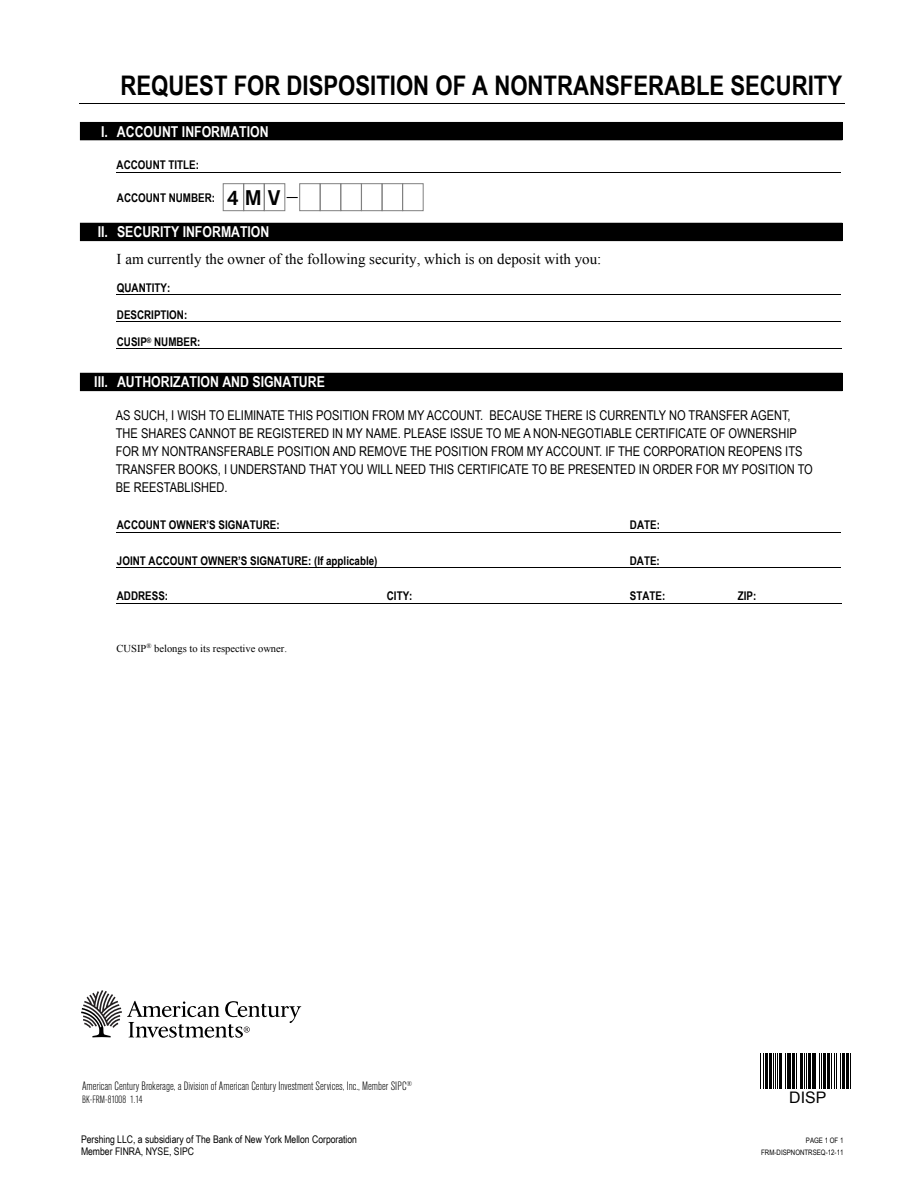
<style>
.page{position:relative;width:918px;height:1188px;background:#fff}
.page>*{position:absolute;margin:0;border:0;box-sizing:border-box;transform-origin:0 0}
.t1{font:700 27px "Arial Narrow";color:#000}
.t2{font:500 21px "Akzidenz Grotesk Std";color:#000}
.t3{font:15.9px "Arial";color:#000}
.t4{font:700 15px "Arial Narrow";color:#fff}
.t5{font:15px "Times New Roman";color:#000}
.t6{font:13.5px/18px "Arial Narrow";color:#000}
.t7{font:700 12px "Arial Narrow";color:#000}
.t8{font:300 condensed 12px "Akzidenz Grotesk Std";color:#000}
.t9{font:10.5px "Arial Narrow";color:#000}
.t10{font:10.5px "Times New Roman";color:#000}
.t11{font:300 condensed 10.5px "Akzidenz Grotesk Std";color:#000}
.t12{font:7.5px "Arial Narrow";color:#000}
</style>
<div class="page">
<hr style="left:79px;top:103px;width:766px;height:1px;background:#000">
<div style="left:81px;top:122px;width:761px;height:18px;background:#000"></div>
<svg style="left:80px;top:223px;width:762px;height:18px"></svg>
<div style="left:81px;top:223px;width:761px;height:17px;background:#000"></div>
<svg style="left:80px;top:373px;width:762px;height:18px"></svg>
<div style="left:81px;top:373px;width:761px;height:17px;background:#000"></div>
<hr style="left:117px;top:172px;width:724px;height:1px;background:#000">
<hr style="left:117px;top:294px;width:724px;height:1px;background:#000">
<hr style="left:117px;top:321px;width:724px;height:1px;background:#000">
<hr style="left:116px;top:348px;width:726px;height:1px;background:#000">
<hr style="left:117px;top:532px;width:724px;height:1px;background:#000">
<hr style="left:117px;top:567px;width:724px;height:1px;background:#000">
<hr style="left:116px;top:603px;width:726px;height:1px;background:#000">
<div style="left:223px;top:183px;width:21px;height:28px;border:1px solid #808080"></div>
<div style="left:243px;top:183px;width:22px;height:28px;border:1px solid #808080"></div>
<div style="left:264px;top:183px;width:21px;height:28px;border:1px solid #808080"></div>
<div style="left:299px;top:183px;width:22px;height:28px;border:1px solid #808080"></div>
<div style="left:320px;top:183px;width:21px;height:28px;border:1px solid #808080"></div>
<div style="left:340px;top:183px;width:22px;height:28px;border:1px solid #808080"></div>
<div style="left:361px;top:183px;width:22px;height:28px;border:1px solid #808080"></div>
<div style="left:382px;top:183px;width:21px;height:28px;border:1px solid #808080"></div>
<div style="left:402px;top:183px;width:22px;height:28px;border:1px solid #808080"></div>
<hr style="left:760px;top:1053px;width:1px;height:36px;background:#000">
<hr style="left:763px;top:1053px;width:1px;height:36px;background:#000">
<hr style="left:766px;top:1053px;width:2px;height:36px;background:#000">
<hr style="left:769px;top:1053px;width:3px;height:36px;background:#000">
<hr style="left:773px;top:1053px;width:1px;height:36px;background:#000">
<hr style="left:775px;top:1053px;width:1px;height:36px;background:#000">
<hr style="left:777px;top:1053px;width:1px;height:36px;background:#000">
<hr style="left:779px;top:1053px;width:3px;height:36px;background:#000">
<hr style="left:785px;top:1053px;width:1px;height:36px;background:#000">
<hr style="left:787px;top:1053px;width:2px;height:36px;background:#000">
<hr style="left:790px;top:1053px;width:1px;height:36px;background:#000">
<hr style="left:793px;top:1053px;width:2px;height:36px;background:#000">
<hr style="left:796px;top:1053px;width:1px;height:36px;background:#000">
<hr style="left:800px;top:1053px;width:2px;height:36px;background:#000">
<hr style="left:804px;top:1053px;width:1px;height:36px;background:#000">
<hr style="left:806px;top:1053px;width:1px;height:36px;background:#000">
<hr style="left:808px;top:1053px;width:2px;height:36px;background:#000">
<hr style="left:812px;top:1053px;width:1px;height:36px;background:#000">
<hr style="left:814px;top:1053px;width:2px;height:36px;background:#000">
<hr style="left:819px;top:1053px;width:1px;height:36px;background:#000">
<hr style="left:821px;top:1053px;width:1px;height:36px;background:#000">
<hr style="left:823px;top:1053px;width:3px;height:36px;background:#000">
<hr style="left:827px;top:1053px;width:2px;height:36px;background:#000">
<hr style="left:831px;top:1053px;width:1px;height:36px;background:#000">
<hr style="left:834px;top:1053px;width:1px;height:36px;background:#000">
<hr style="left:836px;top:1053px;width:1px;height:36px;background:#000">
<hr style="left:840px;top:1053px;width:1px;height:36px;background:#000">
<hr style="left:842px;top:1053px;width:3px;height:36px;background:#000">
<hr style="left:846px;top:1053px;width:3px;height:36px;background:#000">
<hr style="left:850px;top:1053px;width:1px;height:36px;background:#000">
<svg style="left:81px;top:990px;width:220px;height:48px"></svg>
<h1 class="t1" style="left:121px;top:66px;width:723px">REQUEST FOR DISPOSITION OF A NONTRANSFERABLE SECURITY</h1>
<p class="t4" style="left:101px;top:120px;width:169px">I. ACCOUNT INFORMATION</p>
<p class="t7" style="left:117px;top:156px;width:84px">ACCOUNT TITLE:</p>
<p class="t7" style="left:117px;top:189px;width:100px">ACCOUNT NUMBER:</p>
<h2 class="t2" style="left:227px;top:185px;width:55px">4 M V</h2>
<p class="t6" style="left:287px;top:187px;width:13px">—</p>
<p class="t4" style="left:98px;top:221px;width:173px">II. SECURITY INFORMATION</p>
<p class="t5" style="left:117px;top:249px;width:486px">I am currently the owner of the following security, which is on deposit with you:</p>
<p class="t7" style="left:117px;top:278px;width:55px">QUANTITY:</p>
<p class="t7" style="left:117px;top:305px;width:72px">DESCRIPTION:</p>
<p class="t7" style="left:117px;top:332px;width:85px">CUSIP<sup>®</sup> NUMBER:</p>
<p class="t4" style="left:94px;top:371px;width:232px">III. AUTHORIZATION AND SIGNATURE</p>
<p class="t6" style="left:116px;top:406px;width:699px">AS SUCH, I WISH TO ELIMINATE THIS POSITION FROM MY ACCOUNT. BECAUSE THERE IS CURRENTLY NO TRANSFER AGENT, THE SHARES CANNOT BE REGISTERED IN MY NAME. PLEASE ISSUE TO ME A NON-NEGOTIABLE CERTIFICATE OF OWNERSHIP FOR MY NONTRANSFERABLE POSITION AND REMOVE THE POSITION FROM MY ACCOUNT. IF THE CORPORATION REOPENS ITS TRANSFER BOOKS, I UNDERSTAND THAT YOU WILL NEED THIS CERTIFICATE TO BE PRESENTED IN ORDER FOR MY POSITION TO BE REESTABLISHED.</p>
<p class="t7" style="left:117px;top:516px;width:164px">OCCA OTNU W G I SS ’ REN : ERUTAN</p>
<p class="t7" style="left:630px;top:516px;width:32px">: ETAD</p>
<p class="t7" style="left:117px;top:551px;width:262px">OJ OCCATN I OTNU W G I SS ’ REN UTAN ) e l b a c i l pp a f I ( : ER</p>
<p class="t7" style="left:630px;top:551px;width:32px">: ETAD</p>
<p class="t7" style="left:117px;top:587px;width:53px">: SSERDDA</p>
<p class="t7" style="left:387px;top:587px;width:27px">:YTIC</p>
<p class="t7" style="left:630px;top:587px;width:37px">: ETATS</p>
<p class="t7" style="left:738px;top:587px;width:20px">:PIZ</p>
<p class="t10" style="left:117px;top:642px;width:172px">CUSIP<sup>®</sup> belongs to its respective owner.</p>
<p class="t8" style="left:82px;top:1079px;width:332px">American Century Brokerage, a Division of American Century Investment Services, Inc., Member SIPC<sup>®</sup></p>
<p class="t11" style="left:82px;top:1093px;width:62px">BK-FRM-81008 1.14</p>
<p class="t3" style="left:789px;top:1087px;width:39px">DISP</p>
<p class="t9" style="left:81px;top:1132px;width:278px">Pershing LLC, a subsidiary of The Bank of New York Mellon Corporation</p>
<p class="t12" style="left:806px;top:1135px;width:39px">PAGE 1 OF 1</p>
<p class="t9" style="left:81px;top:1144px;width:115px">Member FINRA, NYSE, SIPC</p>
<p class="t12" style="left:761px;top:1147px;width:84px">FRM-DISPNONTRSEQ-12-11</p>
</div>
